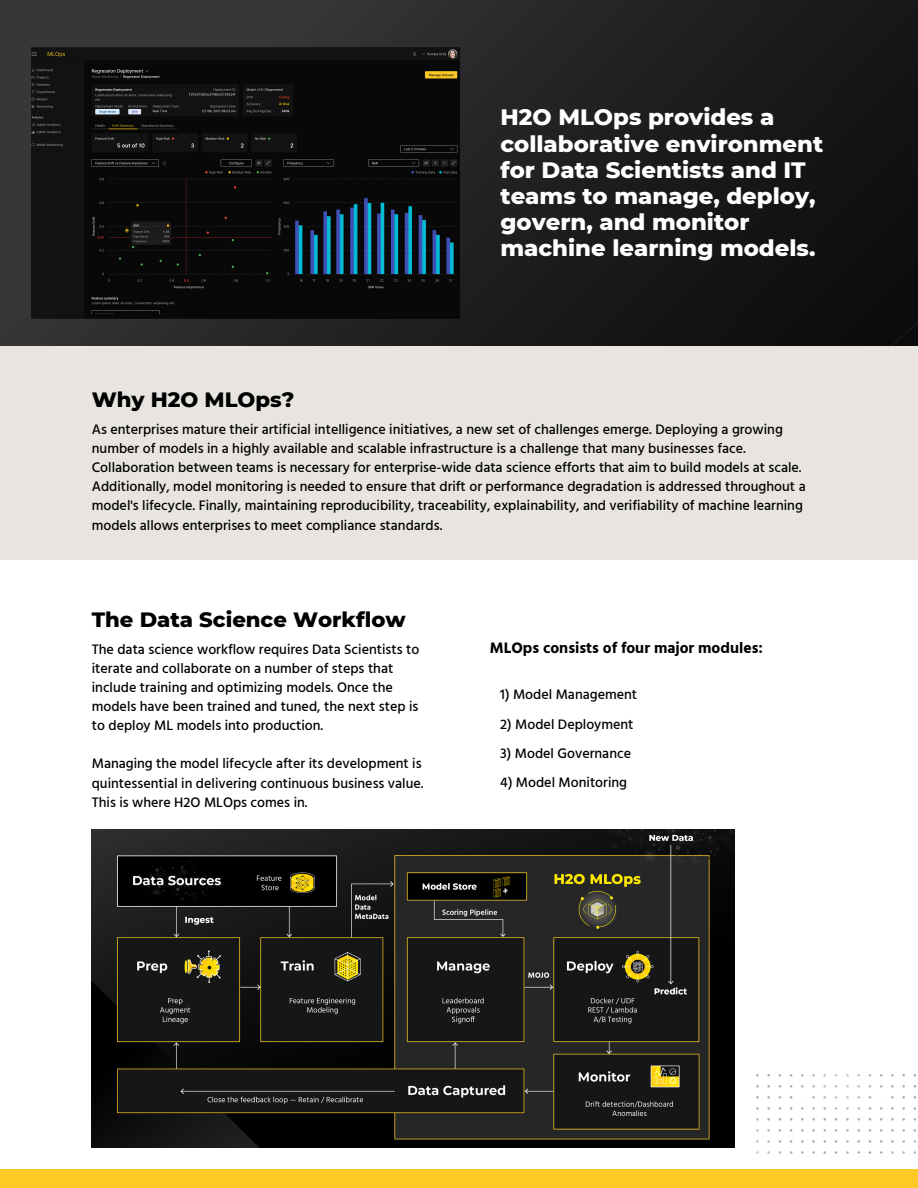
<style>
.page{position:relative;width:918px;height:1188px;background:#fff}
.page>*{position:absolute;margin:0;border:0;box-sizing:border-box;transform-origin:0 0}
.t1{font:800 22.8px/26.1px "Montserrat";color:#fff}
.t2{font:800 21.15px "Montserrat";color:#000}
.t3{font:700 15.6px "Hind";color:#000}
.t4{font:500 14.1px/19.2px "Hind";color:#000}
</style>
<div class="page">
<div style="left:0;top:1170px;width:918px;height:18px;background:#fec925"></div>
<div style="left:0;top:346px;width:918px;height:214px;background:#e8e5e1"></div>
<img style="left:757px;top:1075px;width:160px;height:79px">
<img style="left:0;top:0;width:918px;height:345px">
<img style="left:32px;top:47px;width:427px;height:271px">
<img style="left:92px;top:829px;width:642px;height:319px">
<p class="t1" style="left:501px;top:104px;width:324px">H2O MLOps provides a collaborative environment for Data Scientists and IT teams to manage, deploy, govern, and monitor machine learning models.</p>
<p class="t2" style="left:92px;top:387px;width:204px">Why H2O MLOps?</p>
<p class="t4" style="left:92px;top:420px;width:715px">As enterprises mature their artificial intelligence initiatives, a new set of challenges emerge. Deploying a growing number of models in a highly available and scalable infrastructure is a challenge that many businesses face.<br>Collaboration between teams is necessary for enterprise-wide data science efforts that aim to build models at scale.<br>Additionally, model monitoring is needed to ensure that drift or performance degradation is addressed throughout a model's lifecycle. Finally, maintaining reproducibility, traceability, explainability, and verifiability of machine learning models allows enterprises to meet compliance standards.</p>
<p class="t2" style="left:92px;top:606px;width:315px">The Data Science Workflow</p>
<p class="t4" style="left:92px;top:639px;width:329px">The data science workflow requires Data Scientists to iterate and collaborate on a number of steps that include training and optimizing models. Once the models have been trained and tuned, the next step is to deploy ML models into production.</p>
<p class="t4" style="left:92px;top:754px;width:333px">Managing the model lifecycle after its development is quintessential in delivering continuous business value.<br>This is where H2O MLOps comes in.</p>
<p class="t3" style="left:490px;top:639px;width:275px">MLOps consists of four major modules:</p>
<p class="t4" style="left:500px;top:685px;width:138px">1) Model Management</p>
<p class="t4" style="left:500px;top:714px;width:135px">2) Model Deployment</p>
<p class="t4" style="left:500px;top:743px;width:132px">3) Model Governance</p>
<p class="t4" style="left:500px;top:773px;width:128px">4) Model Monitoring</p>
</div>
